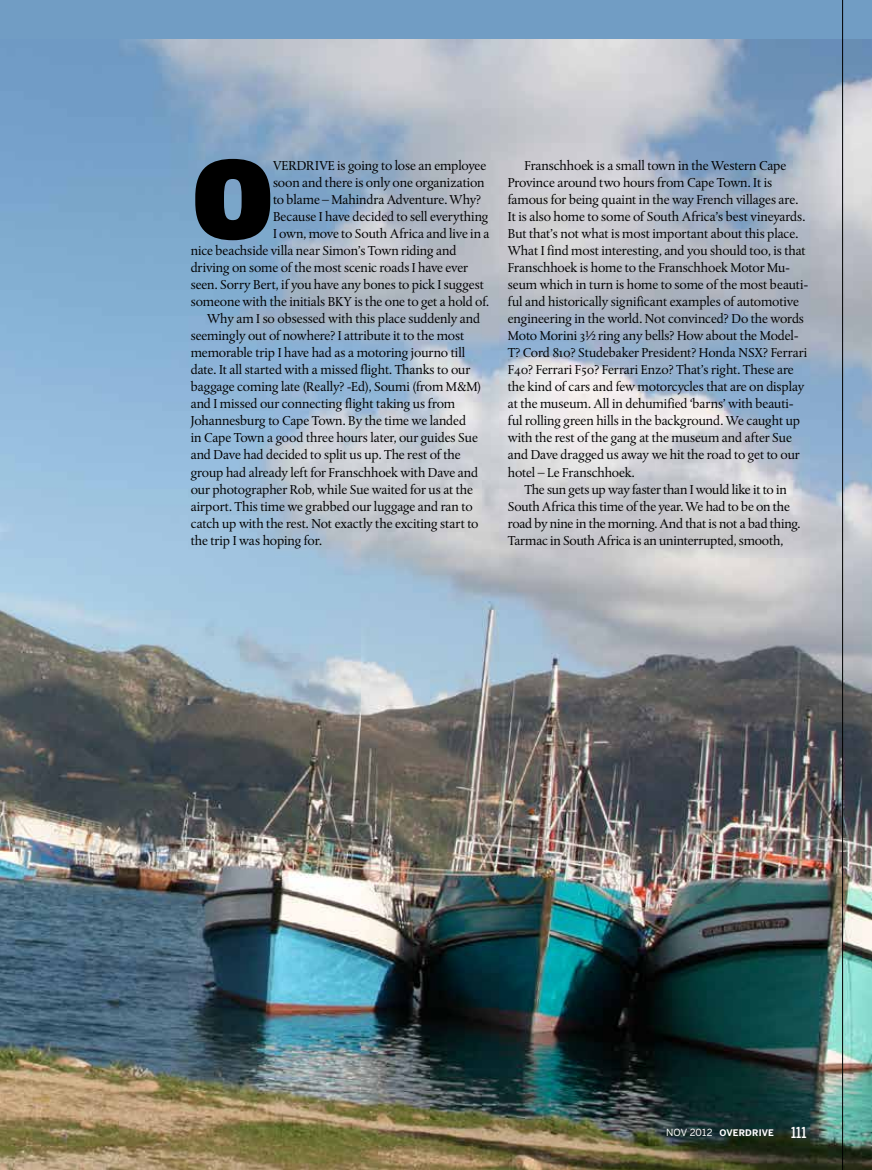
<style>
.page{position:relative;width:872px;height:1170px;background:#fff}
.page>*{position:absolute;margin:0;border:0;box-sizing:border-box;transform-origin:0 0}
.t1{font:800 104.1px "Soho Std";color:#000}
.t2{font:13.65px "Albertina MT Regular Os F";letter-spacing:-.01em;color:#000}
.t3{font:700 9px "Benton Sans";letter-spacing:.02em;color:#fff}
.s1{font-weight:400;font-size:9.75px}
.s2{font-family:"Benton Sans Comp";font-weight:500;font-size:15px}
</style>
<div class="page">
<div style="left:0;top:0;width:872px;height:1169px;background:#719dc4"></div>
<img style="left:0;top:40px;width:872px;height:1129px">
<hr style="left:842px;top:0;width:1px;height:1169px;background:#000">
<h1 class="t1" style="left:191px;top:131px;width:84px">O</h1>
<p class="t2" style="left:273px;top:158px;width:215px">VERDRIVE is going to lose an employee</p>
<p class="t2" style="left:273px;top:175px;width:213px">soon and there is only one organization</p>
<p class="t2" style="left:273px;top:192px;width:210px">to blame – Mahindra Adventure. Why?</p>
<p class="t2" style="left:273px;top:209px;width:217px">Because I have decided to sell everything</p>
<p class="t2" style="left:273px;top:226px;width:218px">I own, move to South Africa and live in a</p>
<p class="t2" style="left:191px;top:243px;width:267px">nice beachside villa near Simon’s Town riding and</p>
<p class="t2" style="left:191px;top:260px;width:279px">driving on some of the most scenic roads I have ever</p>
<p class="t2" style="left:191px;top:277px;width:295px">seen. Sorry Bert, if you have any bones to pick I suggest</p>
<p class="t2" style="left:191px;top:294px;width:300px">someone with the initials BKY is the one to get a hold of.</p>
<p class="t2" style="left:207px;top:311px;width:274px">Why am I so obsessed with this place suddenly and</p>
<p class="t2" style="left:191px;top:328px;width:275px">seemingly out of nowhere? I attribute it to the most</p>
<p class="t2" style="left:191px;top:345px;width:276px">memorable trip I have had as a motoring journo till</p>
<p class="t2" style="left:191px;top:362px;width:281px">date. It all started with a missed flight. Thanks to our</p>
<p class="t2" style="left:191px;top:379px;width:292px">baggage coming late (Really? -Ed), Soumi (from M&amp;M)</p>
<p class="t2" style="left:191px;top:396px;width:266px">and I missed our connecting flight taking us from</p>
<p class="t2" style="left:191px;top:413px;width:277px">Johannesburg to Cape Town. By the time we landed</p>
<p class="t2" style="left:191px;top:430px;width:289px">in Cape Town a good three hours later, our guides Sue</p>
<p class="t2" style="left:191px;top:447px;width:271px">and Dave had decided to split us up. The rest of the</p>
<p class="t2" style="left:191px;top:464px;width:289px">group had already left for Franschhoek with Dave and</p>
<p class="t2" style="left:191px;top:481px;width:284px">our photographer Rob, while Sue waited for us at the</p>
<p class="t2" style="left:191px;top:498px;width:284px">airport. This time we grabbed our luggage and ran to</p>
<p class="t2" style="left:191px;top:515px;width:289px">catch up with the rest. Not exactly the exciting start to</p>
<p class="t2" style="left:191px;top:532px;width:133px">the trip I was hoping for.</p>
<p class="t2" style="left:524px;top:158px;width:264px">Franschhoek is a small town in the Western Cape</p>
<p class="t2" style="left:508px;top:175px;width:266px">Province around two hours from Cape Town. It is</p>
<p class="t2" style="left:508px;top:192px;width:292px">famous for being quaint in the way French villages are.</p>
<p class="t2" style="left:508px;top:209px;width:299px">It is also home to some of South Africa’s best vineyards.</p>
<p class="t2" style="left:508px;top:226px;width:292px">But that’s not what is most important about this place.</p>
<p class="t2" style="left:508px;top:243px;width:299px">What I find most interesting, and you should too, is that</p>
<p class="t2" style="left:508px;top:260px;width:283px">Franschhoek is home to the Franschhoek Motor Mu-</p>
<p class="t2" style="left:508px;top:277px;width:302px">seum which in turn is home to some of the most beauti-</p>
<p class="t2" style="left:508px;top:294px;width:293px">ful and historically significant examples of automotive</p>
<p class="t2" style="left:508px;top:311px;width:298px">engineering in the world. Not convinced? Do the words</p>
<p class="t2" style="left:508px;top:328px;width:292px">Moto Morini 3½ ring any bells? How about the Model-</p>
<p class="t2" style="left:508px;top:345px;width:301px">T? Cord 810? Studebaker President? Honda NSX? Ferrari</p>
<p class="t2" style="left:508px;top:362px;width:287px">F40? Ferrari F50? Ferrari Enzo? That’s right. These are</p>
<p class="t2" style="left:508px;top:379px;width:298px">the kind of cars and few motorcycles that are on display</p>
<p class="t2" style="left:508px;top:396px;width:287px">at the museum. All in dehumified ‘barns’ with beauti-</p>
<p class="t2" style="left:508px;top:413px;width:294px">ful rolling green hills in the background. We caught up</p>
<p class="t2" style="left:508px;top:430px;width:286px">with the rest of the gang at the museum and after Sue</p>
<p class="t2" style="left:508px;top:447px;width:293px">and Dave dragged us away we hit the road to get to our</p>
<p class="t2" style="left:508px;top:464px;width:129px">hotel – Le Franschhoek.</p>
<p class="t2" style="left:524px;top:481px;width:264px">The sun gets up way faster than I would like it to in</p>
<p class="t2" style="left:508px;top:498px;width:283px">South Africa this time of the year. We had to be on the</p>
<p class="t2" style="left:508px;top:515px;width:294px">road by nine in the morning. And that is not a bad thing.</p>
<p class="t2" style="left:508px;top:532px;width:277px">Tarmac in South Africa is an uninterrupted, smooth,</p>
<p class="t3" style="left:666px;top:1126px;width:142px"><span class="s1">NOV 2012</span> OVERDRIVE <span class="s2">111</span></p>
</div>
